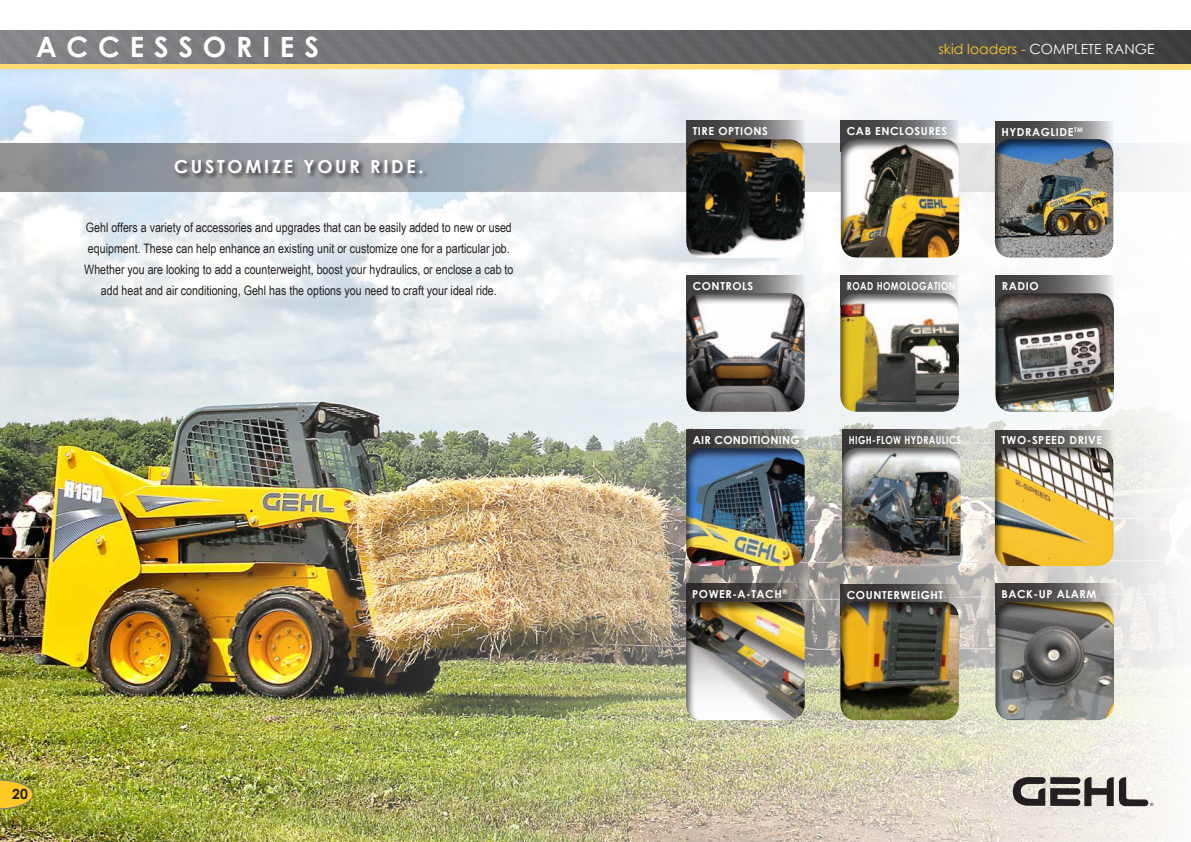
<style>
.page{position:relative;width:1191px;height:842px;background:#fff}
.page>*{position:absolute;margin:0;border:0;box-sizing:border-box;transform-origin:0 0}
.t1{font:700 28px "Century Gothic";letter-spacing:.35em;color:#fff}
.t2{font:700 18px "Century Gothic";letter-spacing:.15em;color:#fff}
.t3{font:14px "Century Gothic";color:#fff}
.t4{font:700 14px "Century Gothic";color:#231f20}
.t5{font:13px/21px "Arial Narrow";color:#231f20;text-align:center}
.t6{font:700 11px "Century Gothic";letter-spacing:.05em;color:#fff}
.t7{font:700 11px "Century Gothic";letter-spacing:.05em;color:#fff;scale:.8 1}
.t8{font:700 11px "Century Gothic";letter-spacing:.025em;color:#fff}
.s1{color:#fec827}
</style>
<div class="page">
<img style="left:0;top:30px;width:1191px;height:34px">
<div style="left:0;top:64px;width:1191px;height:5px;background:#fedb73"></div>
<img style="left:0;top:69px;width:1191px;height:773px">
<svg style="left:0;top:143px;width:1191px;height:49px"></svg>
<div style="left:174px;top:158px;width:255px;height:22px;background:#231f20;opacity:.75"></div>
<svg style="left:686px;top:121px;width:119px;height:17px"></svg>
<div style="left:685px;top:138px;width:120px;height:121px;background:#231f20;opacity:.75"></div>
<svg style="left:686px;top:275px;width:119px;height:17px"></svg>
<div style="left:685px;top:292px;width:120px;height:121px;background:#231f20;opacity:.75"></div>
<svg style="left:840px;top:584px;width:119px;height:16px"></svg>
<div style="left:839px;top:600px;width:120px;height:121px;background:#231f20;opacity:.75"></div>
<svg style="left:995px;top:430px;width:118px;height:16px"></svg>
<div style="left:993px;top:446px;width:120px;height:121px;background:#231f20;opacity:.75"></div>
<svg style="left:840px;top:275px;width:119px;height:17px"></svg>
<div style="left:839px;top:292px;width:120px;height:121px;background:#231f20;opacity:.75"></div>
<svg style="left:995px;top:275px;width:119px;height:17px"></svg>
<div style="left:994px;top:292px;width:120px;height:121px;background:#231f20;opacity:.75"></div>
<svg style="left:686px;top:430px;width:119px;height:16px"></svg>
<svg style="left:995px;top:121px;width:118px;height:17px"></svg>
<svg style="left:842px;top:430px;width:118px;height:16px"></svg>
<div style="left:993px;top:138px;width:120px;height:121px;background:#231f20;opacity:.75"></div>
<div style="left:840px;top:446px;width:120px;height:121px;background:#231f20;opacity:.75"></div>
<div style="left:685px;top:446px;width:120px;height:121px;background:#231f20;opacity:.75"></div>
<svg style="left:685px;top:583px;width:119px;height:17px"></svg>
<svg style="left:840px;top:121px;width:119px;height:16px"></svg>
<svg style="left:995px;top:583px;width:118px;height:17px"></svg>
<div style="left:839px;top:137px;width:120px;height:121px;background:#231f20;opacity:.75"></div>
<div style="left:994px;top:600px;width:120px;height:121px;background:#231f20;opacity:.75"></div>
<div style="left:685px;top:600px;width:120px;height:121px;background:#231f20;opacity:.75"></div>
<svg style="left:0;top:779px;width:33px;height:30px"></svg>
<svg style="left:1012px;top:777px;width:141px;height:29px"></svg>
<p class="t1" style="left:36px;top:26px;width:284px">ACCESSORIES</p>
<p class="t2" style="left:174px;top:153px;width:251px">CUSTOMIZE YOUR RIDE.</p>
<p class="t5" style="left:84px;top:217px;width:431px">Gehl offers a variety of accessories and upgrades that can be easily added to new or used equipment. These can help enhance an existing unit or customize one for a particular job.<br>Whether you are looking to add a counterweight, boost your hydraulics, or enclose a cab to add heat and air conditioning, Gehl has the options you need to craft your ideal ride.</p>
<p class="t4" style="left:12px;top:783px;width:17px">20</p>
<p class="t6" style="left:692px;top:123px;width:77px">TIRE OPTIONS</p>
<p class="t3" style="left:938px;top:39px;width:217px"><span class="s1">skid loaders -</span> COMPLETE RANGE</p>
<p class="t6" style="left:847px;top:123px;width:102px">CAB ENCLOSURES</p>
<p class="t6" style="left:1001px;top:124px;width:83px">HYDRAGLIDE<sup>TM</sup></p>
<p class="t6" style="left:692px;top:278px;width:62px">CONTROLS</p>
<p class="t7" style="left:847px;top:278px;width:137px">ROAD HOMOLOGATION</p>
<p class="t6" style="left:1002px;top:278px;width:38px">RADIO</p>
<p class="t8" style="left:692px;top:432px;width:109px">AIR CONDITIONING</p>
<p class="t7" style="left:848px;top:432px;width:142px">HIGH-FLOW HYDRAULICS</p>
<p class="t6" style="left:1001px;top:432px;width:102px">TWO-SPEED DRIVE</p>
<p class="t6" style="left:692px;top:586px;width:96px">POWER-A-TACH<sup>®</sup></p>
<p class="t6" style="left:847px;top:586px;width:98px">COUNTERWEIGHT</p>
<p class="t6" style="left:1001px;top:586px;width:96px">BACK-UP ALARM</p>
</div>
